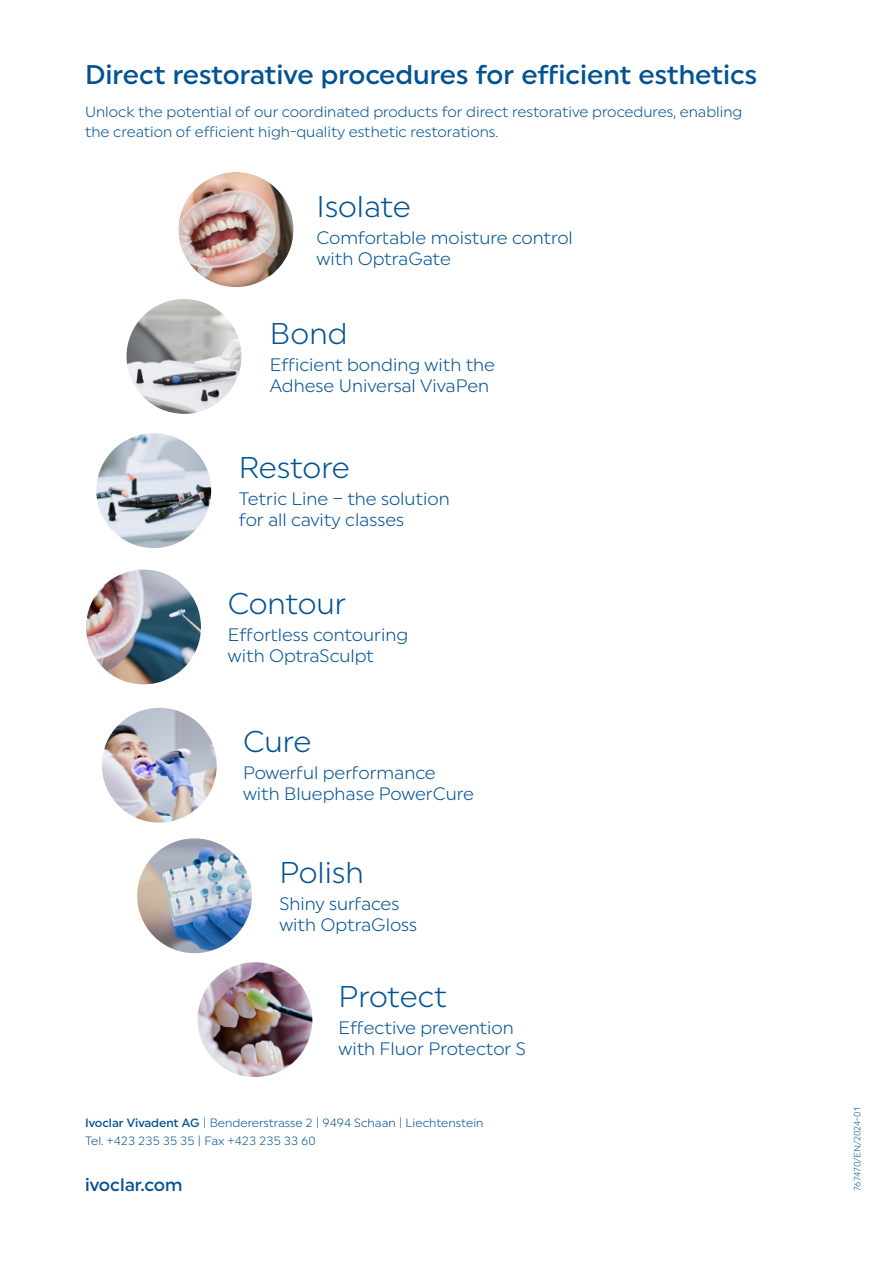
<style>
.page{position:relative;width:893px;height:1263px;background:#fff}
.page>*{position:absolute;margin:0;border:0;box-sizing:border-box;transform-origin:0 0}
.t1{font:30px "Uniform Pro Ivoclar Lgt";color:#005293}
.t2{font:500 27px "Uniform Pro Ivoclar";color:#005293}
.t3{font:18px/21px "Uniform Pro Ivoclar Lgt";color:#005293}
.t4{font:500 18px "Uniform Pro Ivoclar";color:#005293}
.t5{font:15px/19.5px "Uniform Pro Ivoclar Lgt";color:#005293}
.t6{font:12px/18px "Uniform Pro Ivoclar Lgt";color:#005293}
.t7{font:9px "Uniform Pro Ivoclar Lgt";letter-spacing:-.015em;color:#005293}
.s1{font-family:"Uniform Pro Ivoclar";font-weight:500}
</style>
<div class="page">
<img style="left:198px;top:962px;width:114px;height:115px;border-radius:57px">
<img style="left:96px;top:433px;width:115px;height:115px;border-radius:57px">
<img style="left:86px;top:570px;width:115px;height:114px;border-radius:57px">
<img style="left:137px;top:838px;width:115px;height:115px;border-radius:57px">
<img style="left:102px;top:708px;width:115px;height:115px;border-radius:57px">
<img style="left:127px;top:299px;width:114px;height:115px;border-radius:57px">
<img style="left:179px;top:172px;width:114px;height:115px;border-radius:57px">
<h2 class="t2" style="left:85px;top:59px;width:674px">Direct restorative procedures for efficient esthetics</h2>
<p class="t5" style="left:85px;top:102px;width:659px">Unlock the potential of our coordinated products for direct restorative procedures, enabling the creation of efficient high-quality esthetic restorations.</p>
<h1 class="t1" style="left:317px;top:189px;width:96px">Isolate</h1>
<p class="t3" style="left:317px;top:227px;width:258px">Comfortable moisture control with OptraGate</p>
<h1 class="t1" style="left:270px;top:316px;width:79px">Bond</h1>
<p class="t3" style="left:270px;top:354px;width:227px">Efficient bonding with the<br>Adhese Universal VivaPen</p>
<h1 class="t1" style="left:239px;top:450px;width:113px">Restore</h1>
<p class="t3" style="left:239px;top:488px;width:213px">Tetric Line – the solution for all cavity classes</p>
<h1 class="t1" style="left:228px;top:586px;width:120px">Contour</h1>
<p class="t3" style="left:228px;top:624px;width:182px">Effortless contouring with OptraSculpt</p>
<h1 class="t1" style="left:243px;top:724px;width:70px">Cure</h1>
<p class="t3" style="left:243px;top:762px;width:232px">Powerful performance with Bluephase PowerCure</p>
<h1 class="t1" style="left:279px;top:855px;width:86px">Polish</h1>
<p class="t3" style="left:279px;top:893px;width:139px">Shiny surfaces with OptraGloss</p>
<h1 class="t1" style="left:338px;top:979px;width:110px">Protect</h1>
<p class="t3" style="left:338px;top:1017px;width:189px">Effective prevention with Fluor Protector S</p>
<p class="t6" style="left:85px;top:1114px;width:400px"><span class="s1">Ivoclar Vivadent AG</span> | Bendererstrasse 2 | 9494 Schaan | Liechtenstein<br>Tel. +423 235 35 35 | Fax +423 235 33 60</p>
<p class="t4" style="left:85px;top:1174px;width:99px">ivoclar.com</p>
<p class="t7" style="left:852px;top:1191px;width:85px;rotate:-90deg">767470/EN/2024-01</p>
</div>
